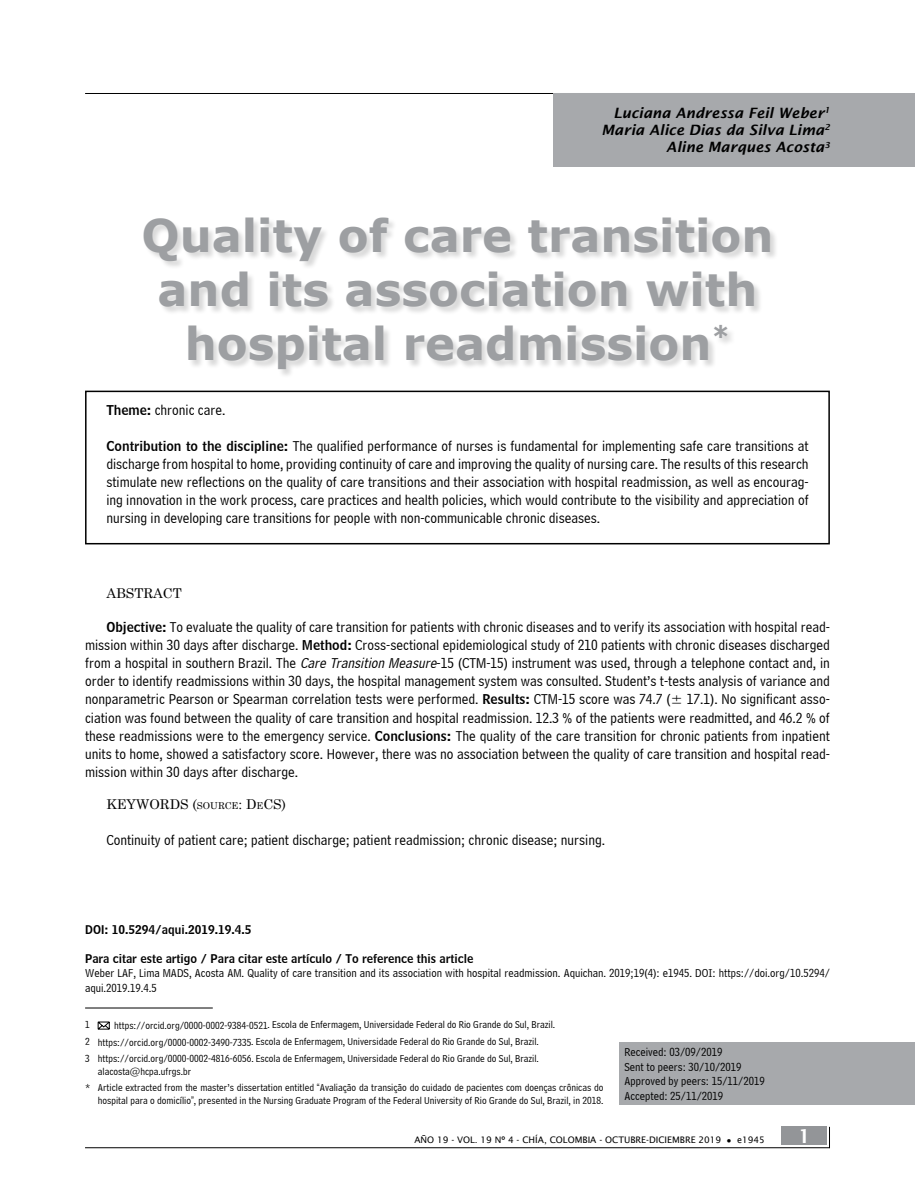
<style>
.page{position:relative;width:915px;height:1191px;background:#fff}
.page>*{position:absolute;margin:0;border:0;box-sizing:border-box;transform-origin:0 0}
.t1{font:700 45px/54px "MS Reference Sans Serif";color:#9d9fa2;text-align:center}
.t2{font:600 19.5px "Lucida Sans";color:#fff}
.t3{font:15px/18px "Bell Centennial BT Address";color:#000;text-align:justify}
.t4{font:italic 600 14.25px/17.1px "Lucida Sans";color:#000;text-align:right}
.t5{font:13.5px "Century Schoolbook";color:#000}
.t6{font:12px/14.4px "Bell Centennial BT Address";color:#000}
.t7{font:12px "Bell Centennial BT Name And Number";color:#000}
.t8{font:10.5px/16.8px "Bell Centennial BT Address";color:#000}
.t9{font:9px "Lucida Sans";color:#000}
.s1{font-family:"Bell Centennial BT Name And Number";font-size:13.5px}
.s2{font-style:italic}
.s3{font-family:"Arial Narrow";font-size:13.5px}
.s4{font-style:inherit}
.s5{font-size:9.45px}
.s6{font-family:"Arial Narrow"}
</style>
<div class="page">
<div style="left:781px;top:1126px;width:45px;height:19px;background:#939598"></div>
<hr style="left:85px;top:1147px;width:744px;height:1px;background:#000">
<hr style="left:85px;top:93px;width:744px;height:1px;background:#000">
<div style="left:85px;top:390px;width:744px;height:154px;border:2px solid #000"></div>
<div style="left:619px;top:1042px;width:295px;height:62px;background:#a7a9ac"></div>
<div style="left:553px;top:93px;width:361px;height:74px;background:#a7a9ac"></div>
<div style="left:143px;top:218px;width:635px;height:160px;background:#000;opacity:.15"></div>
<svg style="left:97px;top:1021px;width:13px;height:8px"></svg>
<hr style="left:85px;top:1007px;width:128px;height:1px;background:#000">
<p class="t4" style="left:601px;top:104px;width:230px">Luciana Andressa Feil Weber<sup>1<br></sup>Maria Alice Dias da Silva Lima<sup>2<br></sup>Aline Marques Acosta<sup>3</sup></p>
<h1 class="t1" style="left:141px;top:207px;width:633px">Quality of care transition and its association with hospital readmission<sup>*</sup></h1>
<p class="t3" style="left:106px;top:401px;width:120px"><span class="s1">Theme:</span> chronic care.</p>
<p class="t3" style="left:106px;top:437px;width:703px"><span class="s1">Contribution to the discipline:</span> The qualified performance of nurses is fundamental for implementing safe care transitions at discharge from hospital to home, providing continuity of care and improving the quality of nursing care. The results of this research stimulate new reflections on the quality of care transitions and their association with hospital readmission, as well as encourag&shy;ing innovation in the work process, care practices and health policies, which would contribute to the visibility and appreciation of nursing in developing care transitions for people with non-communicable chronic diseases.</p>
<p class="t5" style="left:106px;top:582px;width:77px">ABSTRACT</p>
<p class="t3" style="left:85px;top:618px;width:746px;text-indent:21px"><span class="s1">Objective:</span> To evaluate the quality of care transition for patients with chronic diseases and to verify its association with hospital read&shy;mission within 30 days after discharge. <span class="s1">Method:</span> Cross-sectional epidemiological study of 210 patients with chronic diseases discharged from a hospital in southern Brazil. The <span class="s2">CareTransitionMeasure</span>-15 (CTM-15) instrument was used, through a telephone contact and, in order to identify readmissions within 30 days, the hospital management system was consulted. Student’s t-tests analysis of variance and nonparametric Pearson or Spearman correlation tests were performed. <span class="s1">Results:</span> CTM-15 score was 74.7 (± 17.1). No significant asso&shy;ciation was found between the quality of care transition and hospital readmission. 12.3 <span class="s3">%</span> of the patients were readmitted, and 46.2 <span class="s3">%</span> of these readmissions were to the emergency service. <span class="s1">Conclusions:</span> The quality of the care transition for chronic patients from inpatient units to home, showed a satisfactory score. However, there was no association between the quality of care transition and hospital read&shy;mission within 30 days after discharge.</p>
<p class="t5" style="left:106px;top:792px;width:181px">KEYWORDS <span class="s4">(</span><span class="s5">SOURCE</span><span class="s4">: D</span><span class="s5">E</span><span class="s4">CS)</span></p>
<p class="t3" style="left:106px;top:831px;width:500px">Continuity of patient care; patient discharge; patient readmission; chronic disease; nursing.</p>
<p class="t7" style="left:85px;top:922px;width:168px">DOI: 10.5294/aqui.2019.19.4.5</p>
<p class="t7" style="left:85px;top:950px;width:389px">Para citar este artigo / Para citar este artículo / To reference this article</p>
<p class="t6" style="left:85px;top:966px;width:746px">Weber LAF, Lima MADS, Acosta AM. Quality of care transition and its association with hospital readmission. Aquichan. 2019;19(4): e1945. DOI: https://doi.org/10.5294/ aqui.2019.19.4.5</p>
<p class="t8" style="left:85px;top:1016px;width:471px;text-indent:29px">https://orcid.org/0000-0002-9384-0521. Escola de Enfermagem, Universidade Federal do Rio Grande do Sul, Brazil.<br>2 https://orcid.org/0000-0002-3490-7335. Escola de Enfermagem, Universidade Federal do Rio Grande do Sul, Brazil.<br>3 https://orcid.org/0000-0002-4816-6056. Escola de Enfermagem, Universidade Federal do Rio Grande do Sul, Brazil.</p>
<p class="t8" style="left:85px;top:1063px;width:519px;line-height:16px;text-indent:13px">alacosta@hcpa.ufrgs.br<br>* Article extracted from the master’s dissertation entitled <span class="s6">“</span>Avaliação da transição do cuidado de pacientes com doenças crônicas do</p>
<p class="t8" style="left:98px;top:1091px;width:507px">hospital para o domicílio<span class="s6">”</span>, presented in the Nursing Graduate Program of the Federal University of Rio Grande do Sul, Brazil, in 2018.</p>
<p class="t8" style="left:85px;top:1016px;width:6px">1</p>
<p class="t6" style="left:624px;top:1045px;width:142px">Received: 03/09/2019<br>Sent to peers: 30/10/2019<br>Approved by peers: 15/11/2019<br>Accepted: 25/11/2019</p>
<p class="t9" style="left:414px;top:1135px;width:352px">AÑO 19 - VOL. 19 Nº 4 - CHÍA, COLOMBIA - OCTUBRE-DICIEMBRE 2019 ● e1945</p>
<h2 class="t2" style="left:797px;top:1125px;width:14px">1</h2>
</div>
